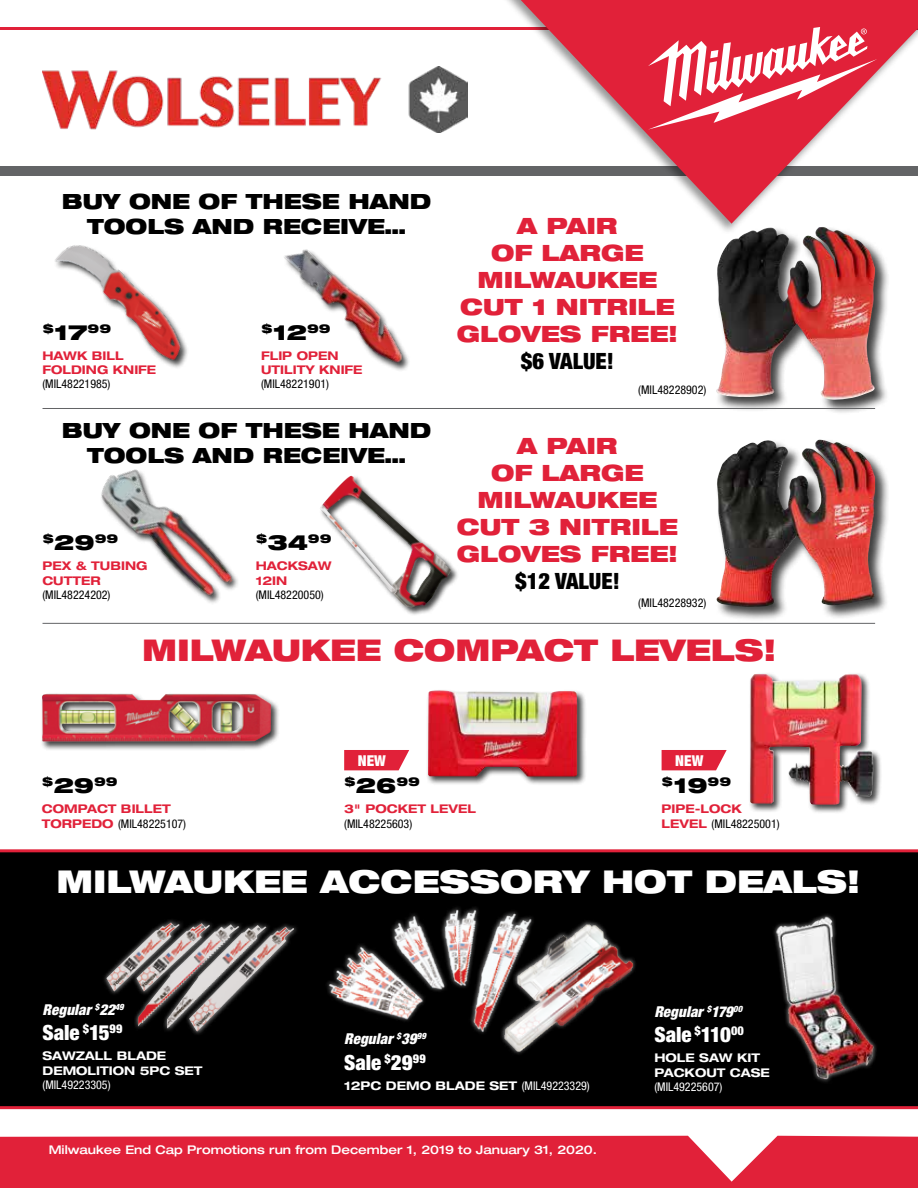
<style>
.page{position:relative;width:918px;height:1188px;background:#fff}
.page>*{position:absolute;margin:0;border:0;box-sizing:border-box;transform-origin:0 0}
.t1{font:900 expanded 31.5px "Helvetica Neue LT Std";color:#fff}
.t2{font:900 expanded 30px "Helvetica Neue LT Std";color:#e12139}
.t3{font:900 expanded 22.5px/27px "Helvetica Neue LT Std";color:#e12139;text-align:center}
.t4{font:900 condensed 22.5px "Helvetica Neue LT Std";color:#000}
.t5{font:900 expanded 21px/25.2px "Helvetica Neue LT Std";color:#000;text-align:center}
.t6{font:900 condensed 21px "Helvetica Neue LT Std";letter-spacing:-.005em;color:#fff}
.t7{font:italic 900 condensed 15px "Helvetica Neue LT Std";letter-spacing:.005em;color:#fff}
.t8{font:900 condensed 15px "Helvetica Neue LT Std";color:#fff}
.t9{font:900 expanded 12.3px "Helvetica Neue LT Std";color:#000}
.t10{font:700 expanded 12px/14.4px "Helvetica Neue LT Std";color:#e12139}
.t11{font:condensed 12px "Helvetica Neue LT Std";color:#000}
.t12{font:700 expanded 12px/14.4px "Helvetica Neue LT Std";color:#fff}
.t13{font:500 expanded 12px "Helvetica Neue LT Std";color:#fff}
.t14{font:condensed 12px "Helvetica Neue LT Std";color:#fff}
.s1{font-size:21px}
.s2{font-weight:400;font-stretch:condensed;color:#000}
.s3{font-weight:400;font-stretch:condensed}
</style>
<div class="page">
<hr style="left:0;top:27px;width:918px;height:3px;background:#e12139">
<div style="left:0;top:167px;width:918px;height:9px;background:#636466"></div>
<div style="left:479px;top:0;width:439px;height:235px;background:#fff"></div>
<svg style="left:488px;top:0;width:430px;height:224px"></svg>
<svg style="left:648px;top:27px;width:229px;height:103px"></svg>
<div style="left:0;top:1136px;width:918px;height:52px;background:#e12139"></div>
<img style="left:43px;top:66px;width:424px;height:67px">
<img style="left:284px;top:249px;width:125px;height:122px">
<img style="left:55px;top:245px;width:132px;height:123px">
<div style="left:716px;top:226px;width:174px;height:188px;background:#000;opacity:.75"></div>
<img style="left:716px;top:227px;width:120px;height:170px">
<hr style="left:43px;top:408px;width:832px;height:1px;background:#636466">
<div style="left:318px;top:474px;width:141px;height:142px;background:#000;opacity:.75"></div>
<img style="left:320px;top:476px;width:40px;height:80px">
<img style="left:101px;top:469px;width:137px;height:134px">
<div style="left:716px;top:439px;width:174px;height:183px;background:#000;opacity:.75"></div>
<img style="left:717px;top:440px;width:118px;height:116px">
<hr style="left:43px;top:623px;width:832px;height:1px;background:#636466">
<div style="left:0;top:852px;width:918px;height:257px;background:#000"></div>
<hr style="left:0;top:849px;width:918px;height:3px;background:#e12139">
<hr style="left:0;top:1106px;width:918px;height:3px;background:#e12139">
<div style="left:40px;top:692px;width:240px;height:59px;background:#000;opacity:.75"></div>
<img style="left:42px;top:694px;width:229px;height:48px">
<div style="left:426px;top:689px;width:161px;height:97px;background:#000;opacity:.75"></div>
<img style="left:428px;top:690px;width:149px;height:87px">
<svg style="left:344px;top:750px;width:65px;height:20px"></svg>
<div style="left:748px;top:672px;width:134px;height:142px;background:#000;opacity:.75"></div>
<img style="left:750px;top:674px;width:123px;height:131px">
<svg style="left:662px;top:750px;width:65px;height:20px"></svg>
<div style="left:102px;top:917px;width:196px;height:119px;background:#fff;opacity:.75"></div>
<img style="left:106px;top:922px;width:65px;height:70px">
<img style="left:327px;top:907px;width:309px;height:148px">
<img style="left:773px;top:914px;width:104px;height:168px">
<h3 class="t5" style="left:62px;top:188px;width:371px">BUY ONE OF THESE HAND<br>TOOLS AND RECEIVE…</h3>
<p class="t9" style="left:42px;top:320px;width:70px">$<span class="s1">17</span>99</p>
<p class="t10" style="left:42px;top:348px;width:115px">HAWK BILL<br>FOLDING KNIFE</p>
<p class="t11" style="left:42px;top:377px;width:70px">(MIL48221985)</p>
<p class="t9" style="left:261px;top:320px;width:71px">$<span class="s1">12</span>99</p>
<p class="t10" style="left:261px;top:348px;width:103px">FLIP OPEN<br>UTILITY KNIFE</p>
<p class="t11" style="left:261px;top:377px;width:70px">(MIL48221901)</p>
<h3 class="t5" style="left:62px;top:417px;width:371px">BUY ONE OF THESE HAND<br>TOOLS AND RECEIVE…</h3>
<p class="t9" style="left:42px;top:531px;width:77px">$<span class="s1">29</span>99</p>
<p class="t10" style="left:42px;top:558px;width:107px">PEX &amp; TUBING<br>CUTTER</p>
<p class="t11" style="left:42px;top:588px;width:70px">(MIL48224202)</p>
<p class="t9" style="left:256px;top:531px;width:77px">$<span class="s1">34</span>99</p>
<p class="t10" style="left:256px;top:558px;width:77px">HACKSAW<br>12IN</p>
<p class="t11" style="left:256px;top:588px;width:70px">(MIL48220050)</p>
<h3 class="t3" style="left:457px;top:211px;width:222px">A PAIR<br>OF LARGE<br>MILWAUKEE<br>CUT 1 NITRILE<br>GLOVES FREE!</h3>
<h3 class="t4" style="left:521px;top:347px;width:95px">$6 VALUE!</h3>
<p class="t11" style="left:638px;top:383px;width:70px">(MIL48228902)</p>
<h3 class="t3" style="left:457px;top:431px;width:223px">A PAIR<br>OF LARGE<br>MILWAUKEE<br>CUT 3 NITRILE<br>GLOVES FREE!</h3>
<h3 class="t4" style="left:515px;top:567px;width:106px">$12 VALUE!</h3>
<p class="t11" style="left:638px;top:596px;width:70px">(MIL48228932)</p>
<h2 class="t2" style="left:142px;top:631px;width:635px">MILWAUKEE COMPACT LEVELS!</h2>
<p class="t9" style="left:42px;top:774px;width:77px">$<span class="s1">29</span>99</p>
<p class="t10" style="left:42px;top:801px;width:146px">COMPACT BILLET<br>TORPEDO <span class="s2">(MIL48225107)</span></p>
<p class="t8" style="left:358px;top:751px;width:30px">NEW</p>
<p class="t9" style="left:344px;top:774px;width:77px">$<span class="s1">26</span>99</p>
<p class="t10" style="left:344px;top:801px;width:133px">3" POCKET LEVEL</p>
<p class="t11" style="left:344px;top:816px;width:70px">(MIL48225603)</p>
<p class="t8" style="left:675px;top:751px;width:30px">NEW</p>
<p class="t9" style="left:662px;top:774px;width:71px">$<span class="s1">19</span>99</p>
<p class="t10" style="left:662px;top:801px;width:120px">PIPE-LOCK<br>LEVEL <span class="s2">(MIL48225001)</span></p>
<h1 class="t1" style="left:56px;top:861px;width:805px">MILWAUKEE ACCESSORY HOT DEALS!</h1>
<p class="t7" style="left:43px;top:1000px;width:83px">Regular <sup>$</sup>22<sup>49</sup></p>
<h3 class="t6" style="left:43px;top:1019px;width:82px">Sale <sup>$</sup>15<sup>99</sup></h3>
<p class="t12" style="left:43px;top:1049px;width:162px">SAWZALL BLADE<br>DEMOLITION 5PC SET</p>
<p class="t14" style="left:43px;top:1078px;width:70px">(MIL49223305)</p>
<p class="t7" style="left:654px;top:1002px;width:89px">Regular <sup>$</sup>179<sup>00</sup></p>
<h3 class="t6" style="left:654px;top:1021px;width:91px">Sale <sup>$</sup>110<sup>00</sup></h3>
<p class="t7" style="left:344px;top:1030px;width:83px">Regular <sup>$</sup>39<sup>99</sup></p>
<h3 class="t6" style="left:344px;top:1049px;width:83px">Sale <sup>$</sup>29<sup>99</sup></h3>
<p class="t12" style="left:654px;top:1051px;width:117px">HOLE SAW KIT<br>PACKOUT CASE</p>
<p class="t14" style="left:654px;top:1080px;width:70px">(MIL49225607)</p>
<p class="t12" style="left:344px;top:1078px;width:247px">12PC DEMO BLADE SET <span class="s3">(MIL49223329)</span></p>
<p class="t13" style="left:49px;top:1142px;width:550px">Milwaukee End Cap Promotions run from December 1, 2019 to January 31, 2020.</p>
</div>
